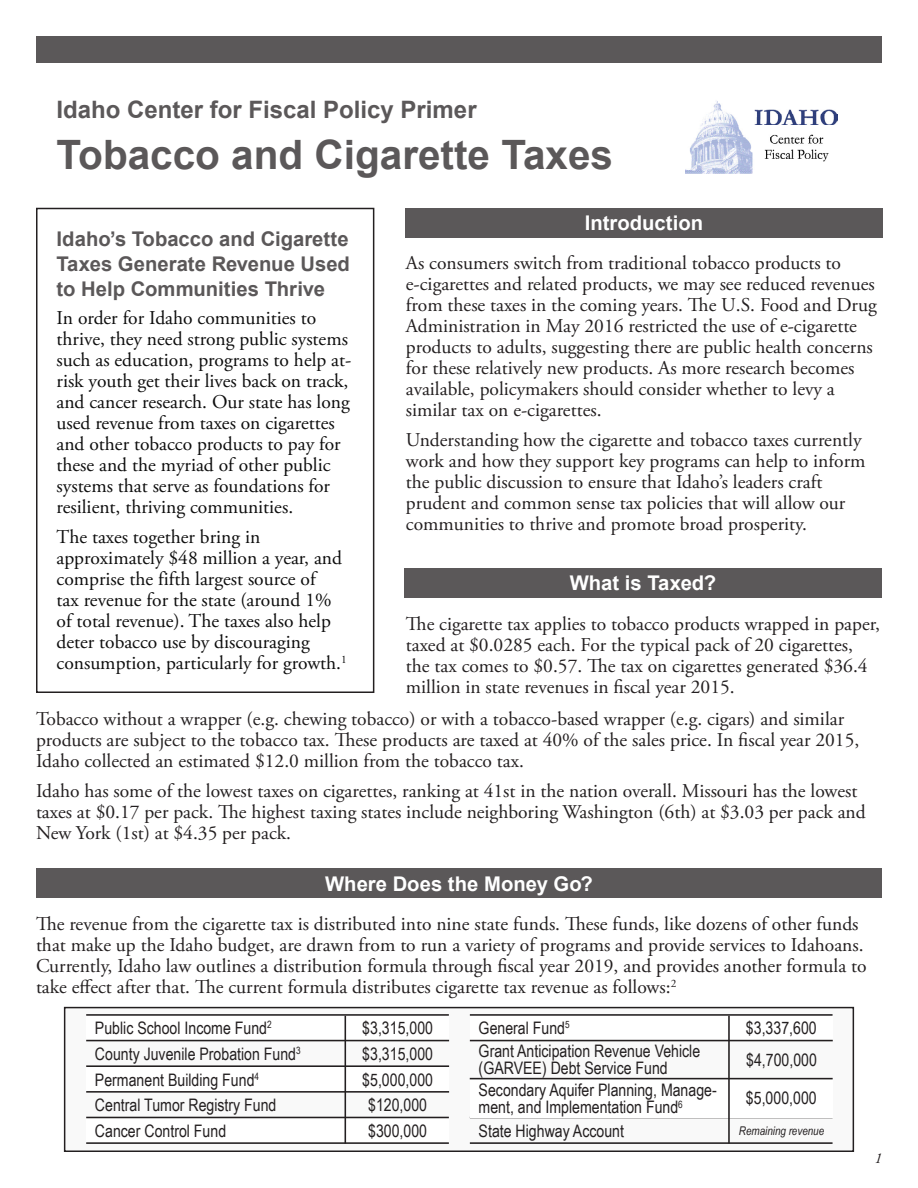
<style>
.page{position:relative;width:918px;height:1188px;background:#fff}
.page>*{position:absolute;margin:0;border:0;box-sizing:border-box;transform-origin:0 0}
.t1{font:700 40.5px "Arial";color:#5b5859}
.t2{font:700 24px "Arial";color:#5b5859}
.SubHead_Use_this{font:700 20.25px/24.8px "Arial";color:#5b5859;text-align:justify}
.SubHead_Use_this-2{font:700 20.25px "Arial";color:#fff}
.t3{font:19.5px/21px "Adobe Garamond Pro";color:#231f20}
.t4{font:19.5px/21px "Adobe Garamond Pro";color:#0d0d0d}
.t5{font:17.25px/17.2px "Arial Narrow";color:#231f20}
.t6{font:italic 15px "Adobe Garamond Pro";color:#231f20}
.t7{font:italic 12px "Arial Narrow";color:#231f20}
</style>
<div class="page">
<div style="left:36px;top:208px;width:338px;height:485px;border:2px solid #231f20"></div>
<img style="left:685px;top:101px;width:152px;height:72px">
<div style="left:36px;top:36px;width:846px;height:26px;background:#5b5859"></div>
<div style="left:405px;top:208px;width:478px;height:30px;background:#5b5859"></div>
<div style="left:404px;top:568px;width:478px;height:30px;background:#5b5859"></div>
<div style="left:36px;top:868px;width:846px;height:30px;background:#5b5859"></div>
<div style="left:65px;top:1008px;width:788px;height:143px;background:#f9f9f9"></div>
<div style="left:64px;top:1007px;width:790px;height:145px;border:2px solid #231f20"></div>
<div style="left:86px;top:1117px;width:363px;height:26px;background:#fff"></div>
<hr style="left:86px;top:1117px;width:363px;height:1px;background:#231f20">
<hr style="left:86px;top:1142px;width:363px;height:2px;background:#231f20">
<div style="left:86px;top:1066px;width:363px;height:26px;background:#fff"></div>
<div style="left:86px;top:1015px;width:363px;height:26px;background:#fff"></div>
<hr style="left:86px;top:1014px;width:363px;height:2px;background:#231f20">
<hr style="left:86px;top:1040px;width:363px;height:1px;background:#231f20">
<hr style="left:86px;top:1065px;width:363px;height:2px;background:#231f20">
<hr style="left:345px;top:1016px;width:1px;height:128px;background:#231f20">
<hr style="left:86px;top:1091px;width:363px;height:2px;background:#231f20">
<hr style="left:470px;top:1117px;width:363px;height:1px;background:#231f20">
<hr style="left:470px;top:1142px;width:363px;height:2px;background:#231f20">
<div style="left:470px;top:1079px;width:362px;height:38px;background:#fff"></div>
<div style="left:470px;top:1015px;width:363px;height:26px;background:#fff"></div>
<hr style="left:470px;top:1014px;width:363px;height:2px;background:#231f20">
<hr style="left:470px;top:1040px;width:363px;height:1px;background:#231f20">
<hr style="left:470px;top:1078px;width:363px;height:1px;background:#231f20">
<hr style="left:728px;top:1016px;width:2px;height:128px;background:#231f20">
<p class="t2" style="left:57px;top:93px;width:422px">Idaho Center for Fiscal Policy Primer</p>
<p class="t1" style="left:57px;top:126px;width:558px">Tobacco and Cigarette Taxes</p>
<p class="SubHead_Use_this" style="left:57px;top:227px;width:295px">Idaho’s Tobacco and Cigarette Taxes Generate Revenue Used to Help Communities Thrive</p>
<p class="t4" style="left:57px;top:308px;width:296px">In order for Idaho communities to thrive, they need strong public systems such as education, programs to help at&shy;risk youth get their lives back on track, and cancer research. Our state has long used revenue from taxes on cigarettes and other tobacco products to pay for these and the myriad of other public systems that serve as foundations for resilient, thriving communities.</p>
<p class="t4" style="left:57px;top:527px;width:292px">The taxes together bring in approximately $48 million a year, and comprise the fifth largest source of<br>tax revenue for the state (around 1% of total revenue). The taxes also help deter tobacco use by discouraging consumption, particularly for growth.<sup>1</sup></p>
<p class="SubHead_Use_this-2" style="left:585px;top:208px;width:120px">Introduction</p>
<p class="t3" style="left:406px;top:253px;width:472px">As consumers switch from traditional tobacco products to e-cigarettes and related products, we may see reduced revenues from these taxes in the coming years. The U.S. Food and Drug Administration in May 2016 restricted the use of e-cigarette products to adults, suggesting there are public health concerns for these relatively new products. As more research becomes available, policymakers should consider whether to levy a similar tax on e-cigarettes.</p>
<p class="t3" style="left:406px;top:430px;width:461px">Understanding how the cigarette and tobacco taxes currently work and how they support key programs can help to inform the public discussion to ensure that Idaho’s leaders craft prudent and common sense tax policies that will allow our communities to thrive and promote broad prosperity.</p>
<p class="SubHead_Use_this-2" style="left:570px;top:569px;width:148px">What is Taxed?</p>
<p class="t3" style="left:406px;top:614px;width:476px">The cigarette tax applies to tobacco products wrapped in paper, taxed at $0.0285 each. For the typical pack of 20 cigarettes, the tax comes to $0.57. The tax on cigarettes generated $36.4 million in state revenues in fiscal year 2015.</p>
<p class="t3" style="left:36px;top:709px;width:825px">Tobacco without a wrapper (e.g. chewing tobacco) or with a tobacco-based wrapper (e.g. cigars) and similar products are subject to the tobacco tax. These products are taxed at 40% of the sales price. In fiscal year 2015,<br>Idaho collected an estimated $12.0 million from the tobacco tax.</p>
<p class="t3" style="left:36px;top:781px;width:831px">Idaho has some of the lowest taxes on cigarettes, ranking at 41st in the nation overall. Missouri has the lowest taxes at $0.17 per pack. The highest taxing states include neighboring Washington (6th) at $3.03 per pack and<br>New York (1st) at $4.35 per pack.</p>
<p class="SubHead_Use_this-2" style="left:325px;top:869px;width:269px">Where Does the Money Go?</p>
<p class="t3" style="left:36px;top:914px;width:832px">The revenue from the cigarette tax is distributed into nine state funds. These funds, like dozens of other funds that make up the Idaho budget, are drawn from to run a variety of programs and provide services to Idahoans.<br>Currently, Idaho law outlines a distribution formula through fiscal year 2019, and provides another formula to take effect after that. The current formula distributes cigarette tax revenue as follows:<sup>2</sup></p>
<p class="t5" style="left:95px;top:1018px;width:178px">Public School Income Fund<sup>2</sup></p>
<p class="t5" style="left:95px;top:1044px;width:207px">County Juvenile Probation Fund<sup>3</sup></p>
<p class="t5" style="left:95px;top:1071px;width:166px">Permanent Building Fund<sup>4</sup></p>
<p class="t5" style="left:95px;top:1096px;width:183px">Central Tumor Registry Fund</p>
<p class="t5" style="left:95px;top:1121px;width:133px">Cancer Control Fund</p>
<p class="t5" style="left:362px;top:1019px;width:72px">$3,315,000</p>
<p class="t5" style="left:362px;top:1044px;width:72px">$3,315,000</p>
<p class="t5" style="left:362px;top:1071px;width:72px">$5,000,000</p>
<p class="t5" style="left:368px;top:1096px;width:60px">$120,000</p>
<p class="t5" style="left:368px;top:1121px;width:60px">$300,000</p>
<p class="t5" style="left:746px;top:1019px;width:72px">$3,337,600</p>
<p class="t5" style="left:746px;top:1050px;width:72px">$4,700,000</p>
<p class="t5" style="left:746px;top:1089px;width:72px">$5,000,000</p>
<p class="t7" style="left:739px;top:1123px;width:87px">Remaining revenue</p>
<p class="t5" style="left:479px;top:1018px;width:93px">General Fund<sup>5</sup></p>
<p class="t5" style="left:479px;top:1042px;width:223px">Grant Anticipation Revenue Vehicle (GARVEE) Debt Service Fund</p>
<p class="t5" style="left:479px;top:1081px;width:240px">Secondary Aquifer Planning, Manage&shy;ment, and Implementation Fund<sup>6</sup></p>
<p class="t5" style="left:479px;top:1121px;width:147px">State Highway Account</p>
<p class="t6" style="left:874px;top:1149px;width:9px">1</p>
</div>
